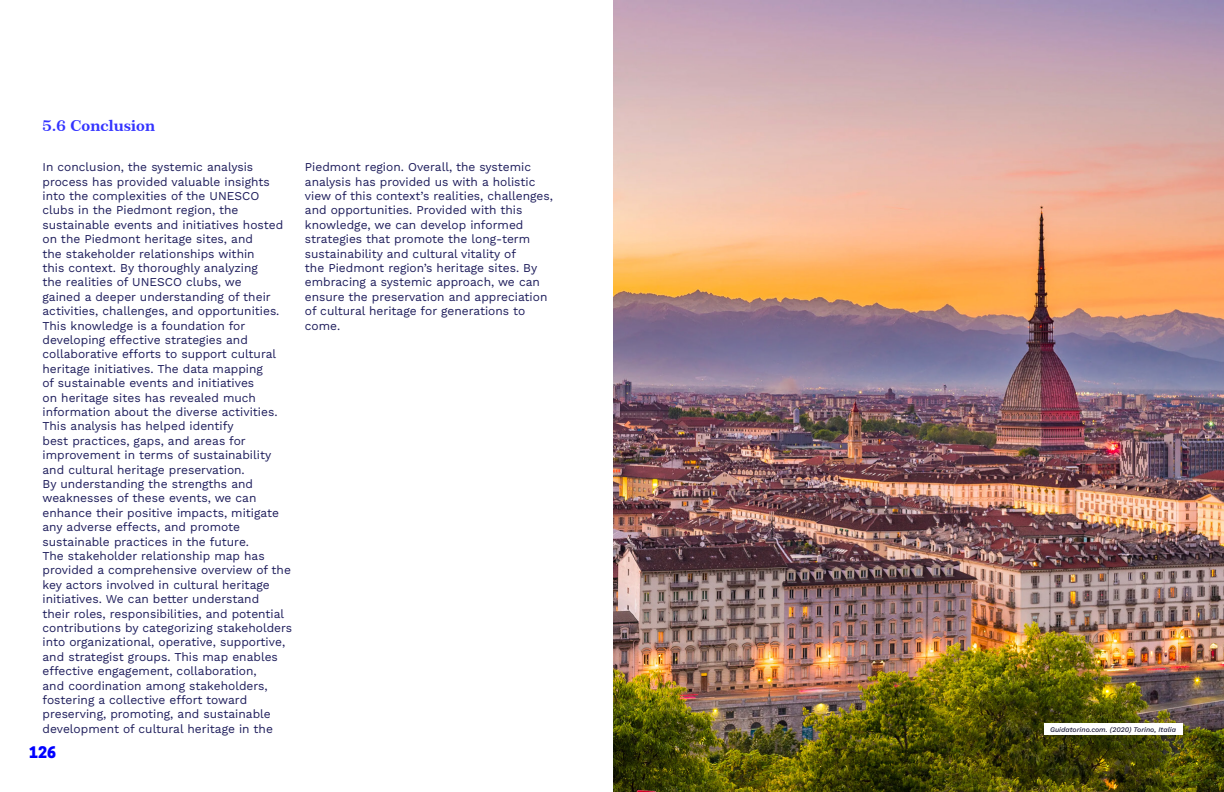
<style>
.page{position:relative;width:1224px;height:792px;background:#fff}
.page>*{position:absolute;margin:0;border:0;box-sizing:border-box;transform-origin:0 0}
.t1{font:15px "Century 751 BT Bold B";color:#33f}
.t2{font:800 15px "Cooper Hewitt";color:#00f}
.t3{font:12px/14.4px "Work Sans";color:#1d1c5b}
.t4{font:italic 7px "Work Sans";color:#1d1c37}
</style>
<div class="page">
<img style="left:613px;top:0;width:611px;height:792px">
<div style="left:1044px;top:723px;width:138px;height:12px;background:#fff"></div>
<p class="t1" style="left:43px;top:117px;width:114px">5.6 Conclusion</p>
<p class="t3" style="left:43px;top:159px;width:251px">In conclusion, the systemic analysis process has provided valuable insights into the complexities of the UNESCO clubs in the Piedmont region, the sustainable events and initiatives hosted on the Piedmont heritage sites, and<br>the stakeholder relationships within<br>this context. By thoroughly analyzing<br>the realities of UNESCO clubs, we<br>gained a deeper understanding of their activities, challenges, and opportunities.<br>This knowledge is a foundation for developing effective strategies and collaborative efforts to support cultural heritage initiatives. The data mapping<br>of sustainable events and initiatives<br>on heritage sites has revealed much information about the diverse activities.<br>This analysis has helped identify<br>best practices, gaps, and areas for improvement in terms of sustainability and cultural heritage preservation.<br>By understanding the strengths and weaknesses of these events, we can enhance their positive impacts, mitigate any adverse effects, and promote sustainable practices in the future.<br>The stakeholder relationship map has provided a comprehensive overview of the key actors involved in cultural heritage initiatives. We can better understand<br>their roles, responsibilities, and potential contributions by categorizing stakeholders into organizational, operative, supportive, and strategist groups. This map enables effective engagement, collaboration,<br>and coordination among stakeholders, fostering a collective effort toward preserving, promoting, and sustainable development of cultural heritage in the</p>
<p class="t3" style="left:305px;top:159px;width:250px">Piedmont region. Overall, the systemic analysis has provided us with a holistic view of this context’s realities, challenges, and opportunities. Provided with this knowledge, we can develop informed strategies that promote the long-term sustainability and cultural vitality of<br>the Piedmont region’s heritage sites. By embracing a systemic approach, we can ensure the preservation and appreciation of cultural heritage for generations to come.</p>
<p class="t2" style="left:29px;top:743px;width:29px">126</p>
<p class="t4" style="left:1050px;top:725px;width:128px">Guidatorino.com. (2020) Torino, Italia</p>
</div>
